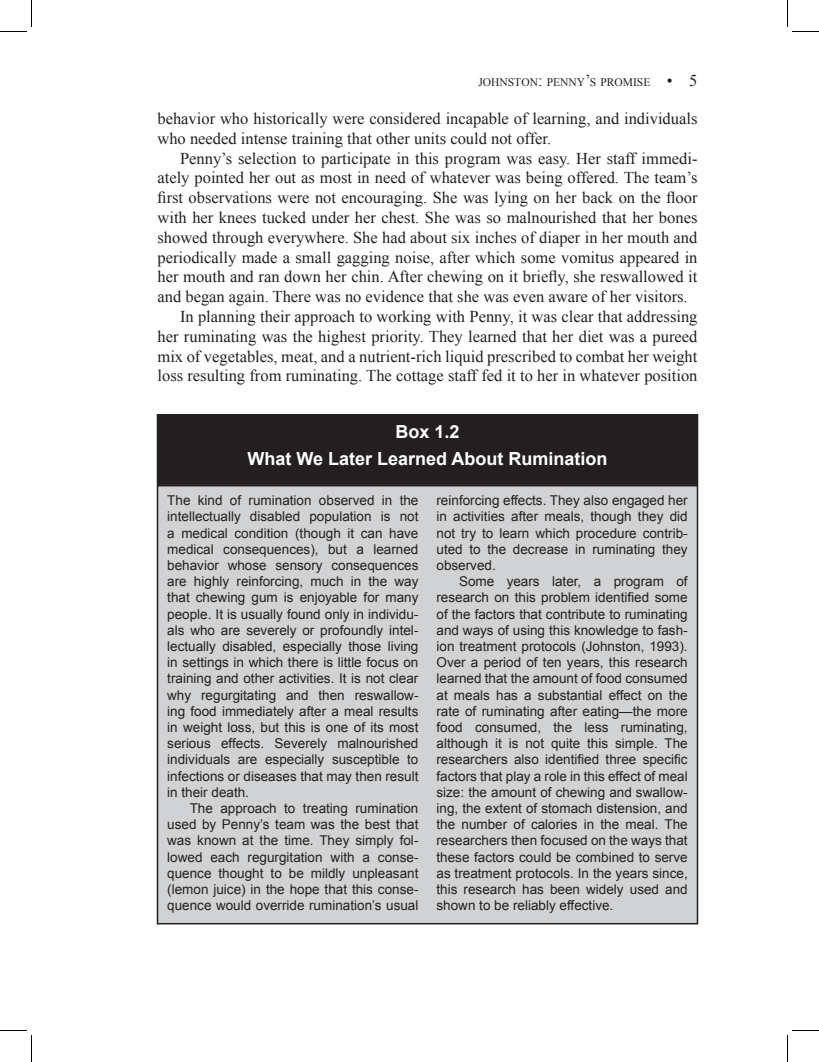
<style>
.page{position:relative;width:819px;height:1062px;background:#fff}
.page>*{position:absolute;margin:0;border:0;box-sizing:border-box;transform-origin:0 0}
.t1{font:700 18px "Arial";color:#fff}
.Body_text{font:16.5px/19.8px "Times New Roman";color:#231f20;text-align:justify}
.Body_text-2{font:13.5px/16.2px "Arial";color:#231f20;text-align:justify}
.First_paragraph{font:13.5px/16.2px "Arial";color:#231f20;text-align:justify}
.t2{font:11.55px "Times New Roman";color:#231f20}
.s1{font-size:16.5px}
</style>
<div class="page">
<div style="left:158px;top:486px;width:540px;height:438px;background:#d1d2d4"></div>
<div style="left:157px;top:485px;width:541px;height:439px;border:2px solid #231f20"></div>
<div style="left:158px;top:415px;width:540px;height:69px;background:#231f20"></div>
<div style="left:157px;top:414px;width:541px;height:71px;border:2px solid #231f20"></div>
<svg style="left:0;top:0;width:32px;height:32px"></svg>
<svg style="left:0;top:1030px;width:32px;height:32px"></svg>
<svg style="left:787px;top:0;width:32px;height:32px"></svg>
<svg style="left:787px;top:1030px;width:32px;height:32px"></svg>
<p class="t2" style="left:478px;top:74px;width:221px">JOHNSTON<span class="s1">:</span> PENNY<span class="s1">’</span>S PROMISE <span class="s1">• 5</span></p>
<p class="Body_text" style="left:158px;top:108px;width:541px">behavior who historically were considered incapable of learning, and individuals who needed intense training that other units could not offer.</p>
<p class="Body_text" style="left:158px;top:148px;width:542px;text-indent:22px">Penny’s selection to participate in this program was easy. Her staff immedi&shy;ately pointed her out as most in need of whatever was being offered. The team’s first observations were not encouraging. She was lying on her back on the floor with her knees tucked under her chest. She was so malnourished that her bones showed through everywhere. She had about six inches of diaper in her mouth and periodically made a small gagging noise, after which some vomitus appeared in her mouth and ran down her chin. After chewing on it briefly, she reswallowed it and began again. There was no evidence that she was even aware of her visitors.</p>
<p class="Body_text" style="left:158px;top:306px;width:542px;text-indent:22px">In planning their approach to working with Penny, it was clear that addressing her ruminating was the highest priority. They learned that her diet was a pureed mix of vegetables, meat, and a nutrient-rich liquid prescribed to combat her weight loss resulting from ruminating. The cottage staff fed it to her in whatever position</p>
<p class="t1" style="left:395px;top:419px;width:66px">Box 1.2</p>
<p class="t1" style="left:247px;top:446px;width:362px">What We Later Learned About Rumination</p>
<p class="First_paragraph" style="left:167px;top:493px;width:253px">The kind of rumination observed in the intellectually disabled population is not a medical condition (though it can have medical consequences), but a learned behavior whose sensory consequences are highly reinforcing, much in the way that chewing gum is enjoyable for many people. It is usually found only in individu&shy;als who are severely or profoundly intel&shy;lectually disabled, especially those living in settings in which there is little focus on training and other activities. It is not clear why regurgitating and then reswallow&shy;ing food immediately after a meal results in weight loss, but this is one of its most serious effects. Severely malnourished individuals are especially susceptible to infections or diseases that may then result in their death.</p>
<p class="Body_text-2" style="left:167px;top:800px;width:253px;text-indent:22px">The approach to treating rumination used by Penny’s team was the best that was known at the time. They simply fol&shy;lowed each regurgitation with a conse&shy;quence thought to be mildly unpleasant (lemon juice) in the hope that this conse&shy;quence would override rumination’s usual</p>
<p class="Body_text-2" style="left:436px;top:493px;width:253px">reinforcing effects. They also engaged her in activities after meals, though they did not try to learn which procedure contrib&shy;uted to the decrease in ruminating they observed.</p>
<p class="Body_text-2" style="left:436px;top:574px;width:253px;text-indent:22px">Some years later, a program of research on this problem identified some of the factors that contribute to ruminating and ways of using this knowledge to fash&shy;ion treatment protocols (Johnston, 1993).<br>Over a period of ten years, this research learned that the amount of food consumed at meals has a substantial effect on the rate of ruminating after eating—the more food consumed, the less ruminating, although it is not quite this simple. The researchers also identified three specific factors that play a role in this effect of meal size: the amount of chewing and swallow&shy;ing, the extent of stomach distension, and the number of calories in the meal. The researchers then focused on the ways that these factors could be combined to serve as treatment protocols. In the years since, this research has been widely used and shown to be reliably effective.</p>
</div>
